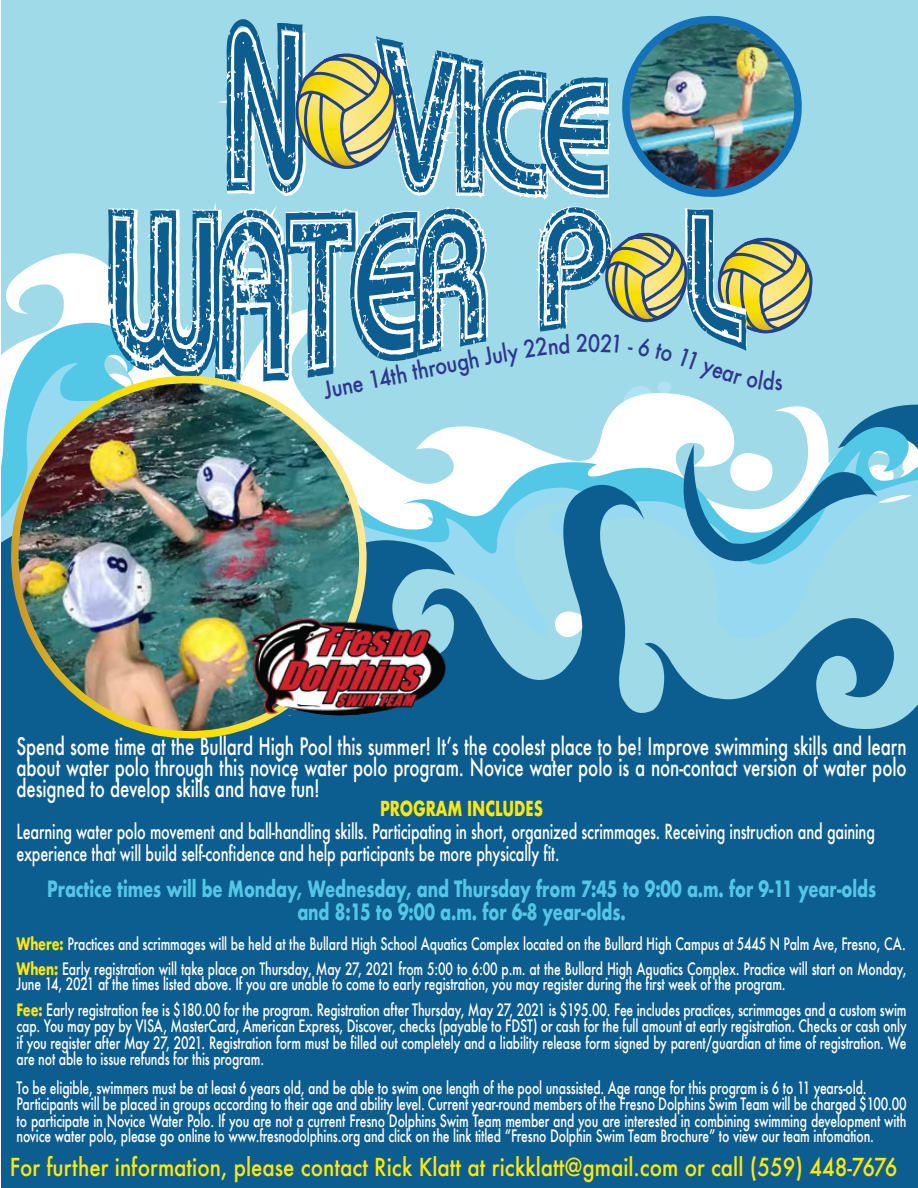
<style>
.page{position:relative;width:918px;height:1188px;background:#fff}
.page>*{position:absolute;margin:0;border:0;box-sizing:border-box;transform-origin:0 0}
.t1{font:500 24px "Futura";color:#fee90b;scale:.85 1}
.t2{font:500 23.55px/21px "Futura";letter-spacing:-.005em;color:#fff;text-align:justify;scale:.72 1}
.t3{font:500 23.4px "Futura";color:#2e368f;scale:.86 1}
.t4{font:500 23.4px "Futura";color:#2e368f;scale:.85 1}
.t5{font:700 21.9px/22.5px "Futura";letter-spacing:-.005em;color:#53c8e6;text-align:center;scale:.72 1}
.t6{font:500 20.25px/22.5px "Futura";letter-spacing:-.01em;color:#fff;scale:.71 1}
.t7{font:700 20.1px "Futura";letter-spacing:-.005em;color:#fee90b;scale:.72 1}
.t8{font:500 16.65px/16.5px "Futura";letter-spacing:-.01em;color:#fff;scale:.73 1}
.s1{font-weight:700;color:#fee90b}
</style>
<div class="page">
<div style="left:1px;top:0;width:917px;height:1029px;background:#9edae8"></div>
<div style="left:1px;top:752px;width:917px;height:436px;background:#0d5e90"></div>
<svg style="left:6px;top:253px;width:101px;height:69px;fill:#fff"></svg>
<div style="left:377px;top:722px;width:541px;height:30px;background:#0d5e90"></div>
<img style="left:1px;top:356px;width:376px;height:396px">
<img style="left:107px;top:15px;width:811px;height:707px">
<h3 class="t3" style="left:320px;top:375px;width:186px;rotate:-12deg">June 14th through</h3>
<h3 class="t4" style="left:588px;top:327px;width:17px">0</h3>
<h3 class="t4" style="left:775px;top:366px;width:12px">s</h3>
<p class="t2" style="left:16px;top:735px;width:1238px">Spend some time at the Bullard High Pool this summer! Itʼs the coolest place to be! Improve swimming skills and learn about water polo through this novice water polo program. Novice water polo is a non-contact version of water polo designed to develop skills and have fun!</p>
<p class="t7" style="left:380px;top:794px;width:228px">PROGRAM INCLUDES</p>
<p class="t6" style="left:16px;top:820px;width:1211px">Learning water polo movement and ball-handling skills. Participating in short, organized scrimmages. Receiving instruction and gaining experience that will build self-confidence and help participants be more physically fit.</p>
<h3 class="t5" style="left:47px;top:878px;width:1153px">Practice times will be Monday, Wednesday, and Thursday from 7:45 to 9:00 a.m. for 9-11 year-olds and 8:15 to 9:00 a.m. for 6-8 year-olds.</h3>
<p class="t8" style="left:16px;top:930px;width:1221px;line-height:25.5px"><span class="s1">Where:</span> Practices and scrimmages will be held at the Bullard High School Aquatics Complex located on the Bullard High Campus at 5445 N Palm Ave, Fresno, CA.<br><span class="s1">When:</span> Early registration will take place on Thursday, May 27, 2021 from 5:00 to 6:00 p.m. at the Bullard High Aquatics Complex. Practice will start on Monday,</p>
<p class="t8" style="left:16px;top:971px;width:1221px;line-height:25.5px">June 14, 2021 at the times listed above. If you are unable to come to early registration, you may register during the first week of the program.<br><span class="s1">Fee:</span> Early registration fee is $180.00 for the program. Registration after Thursday, May 27, 2021 is $195.00. Fee includes practices, scrimmages and a custom swim</p>
<p class="t8" style="left:16px;top:1017px;width:1221px;text-align:justify">cap. You may pay by VISA, MasterCard, American Express, Discover, checks (payable to FDST) or cash for the full amount at early registration. Checks or cash only if you register after May 27, 2021. Registration form must be filled out completely and a liability release form signed by parent/guardian at time of registration. We are not able to issue refunds for this program.</p>
<p class="t8" style="left:16px;top:1079px;width:1221px">To be eligible, swimmers must be at least 6 years old, and be able to swim one length of the pool unassisted. Age range for this program is 6 to 11 years-old.<br>Participants will be placed in groups according to their age and ability level. Current year-round members of the Fresno Dolphins Swim Team will be charged $100.00 to participate in Novice Water Polo. If you are not a current Fresno Dolphins Swim Team member and you are interested in combining swimming development with</p>
<p class="t8" style="left:16px;top:1127px;width:1176px">novice water polo, please go online to www.fresnodolphins.org and click on the link titled “Fresno Dolphin Swim Team Brochure” to view our team infomation.</p>
<h1 class="t1" style="left:10px;top:1150px;width:1046px">For further information, please contact Rick Klatt at rickklatt@gmail.com or call (559) 448-7676</h1>
</div>
